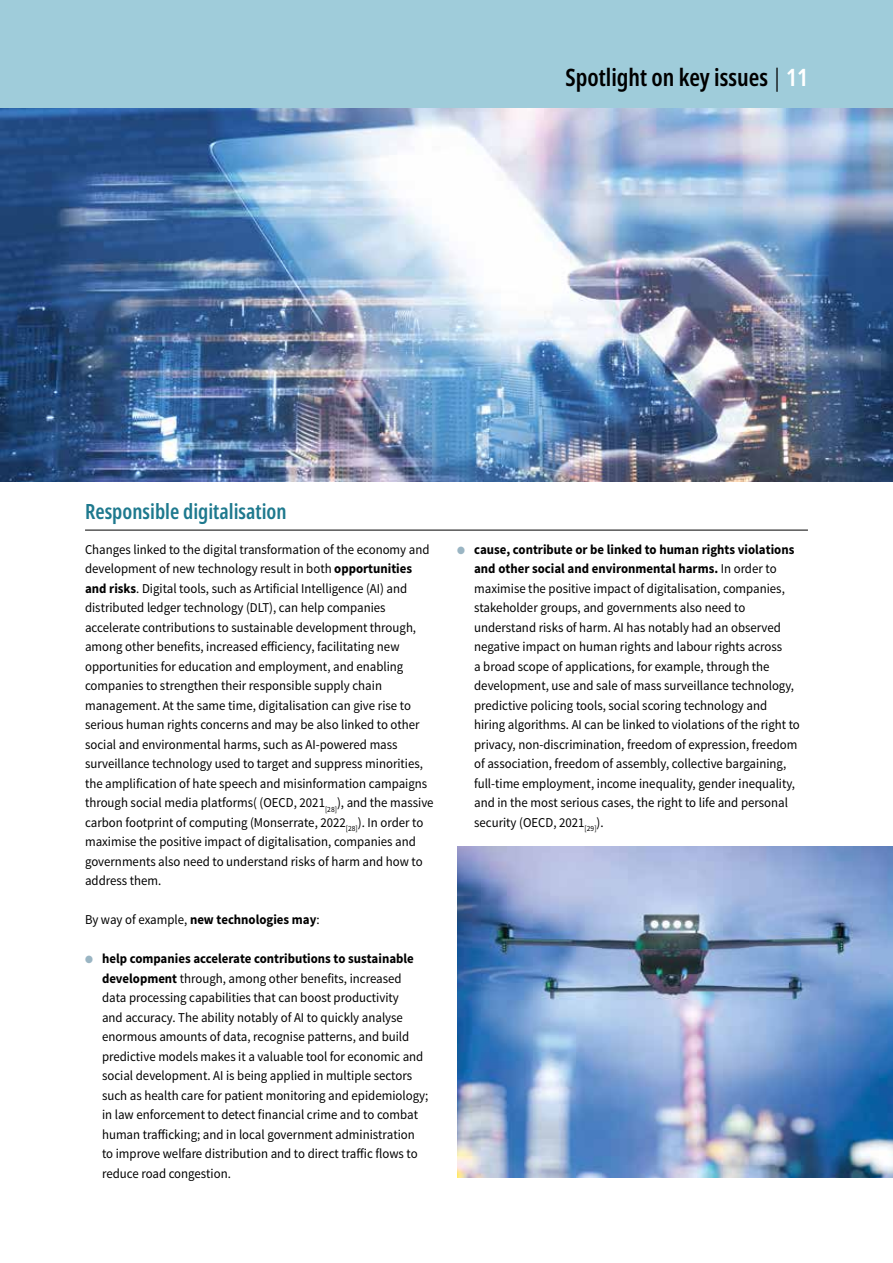
<style>
.page{position:relative;width:893px;height:1263px;background:#fff}
.page>*{position:absolute;margin:0;border:0;box-sizing:border-box;transform-origin:0 0}
.t1{font:600 extra-condensed 24px "Noto Sans";color:#000}
.t2{font:600 extra-condensed 21px "Noto Sans";color:#1e798e}
.t3{font:13.5px/19.5px "Source Sans Pro";color:#000;scale:.95 1}
.t4{font:700 13.5px "Source Sans Pro";color:#000;scale:.95 1}
.s1{font-weight:300}
.s2{color:#fff}
.s3{font-weight:700}
.s4{font-weight:400}
.s5{color:#9ab5c3}
</style>
<div class="page">
<img style="left:0;top:107px;width:893px;height:375px">
<div style="left:0;top:0;width:893px;height:107px;background:#9fccda"></div>
<hr style="left:85px;top:530px;width:723px;height:1px;background:#000">
<img style="left:457px;top:846px;width:436px;height:332px">
<h1 class="t1" style="left:565px;top:60px;width:244px">Spotlight on key issues <span class="s1">|</span> <span class="s2">11</span></h1>
<h2 class="t2" style="left:85px;top:497px;width:203px">Responsible digitalisation</h2>
<p class="t3" style="left:85px;top:540px;width:368px">Changes linked to the digital transformation of the economy and development of new technology result in both <span class="s3">opportunities and risks</span>. Digital tools, such as Artificial Intelligence (AI) and distributed ledger technology (DLT), can help companies accelerate contributions to sustainable development through, among other benefits, increased efficiency, facilitating new opportunities for education and employment, and enabling companies to strengthen their responsible supply chain management. At the same time, digitalisation can give rise to serious human rights concerns and may be also linked to other social and environmental harms, such as AI-powered mass surveillance technology used to target and suppress minorities, the amplification of hate speech and misinformation campaigns through social media platforms( (OECD, 2021<sub>[28]</sub>), and the massive carbon footprint of computing (Monserrate, 2022<sub>[28]</sub>). In order to maximise the positive impact of digitalisation, companies and governments also need to understand risks of harm and how to address them.</p>
<p class="t4" style="left:85px;top:911px;width:248px"><span class="s4">By way of example,</span> new technologies may<span class="s4">:</span></p>
<p class="t3" style="left:102px;top:949px;width:345px;text-indent:-17px"><span class="s5">●</span> <span class="s3">help companies accelerate contributions to sustainable development</span> through, among other benefits, increased data processing capabilities that can boost productivity<br>and accuracy. The ability notably of AI to quickly analyse enormous amounts of data, recognise patterns, and build predictive models makes it a valuable tool for economic and social development. AI is being applied in multiple sectors such as health care for patient monitoring and epidemiology; in law enforcement to detect financial crime and to combat human trafficking; and in local government administration to improve welfare distribution and to direct traffic flows to reduce road congestion.</p>
<p class="t3" style="left:474px;top:540px;width:344px;text-indent:-17px"><span class="s5">●</span> <span class="s3">cause, contribute or be linked to human rights violations and other social and environmental harms.</span> In order to maximise the positive impact of digitalisation, companies, stakeholder groups, and governments also need to understand risks of harm. AI has notably had an observed negative impact on human rights and labour rights across<br>a broad scope of applications, for example, through the development, use and sale of mass surveillance technology, predictive policing tools, social scoring technology and hiring algorithms. AI can be linked to violations of the right to privacy, non-discrimination, freedom of expression, freedom of association, freedom of assembly, collective bargaining, full-time employment, income inequality, gender inequality, and in the most serious cases, the right to life and personal security (OECD, 2021<sub>[29]</sub>).</p>
</div>
